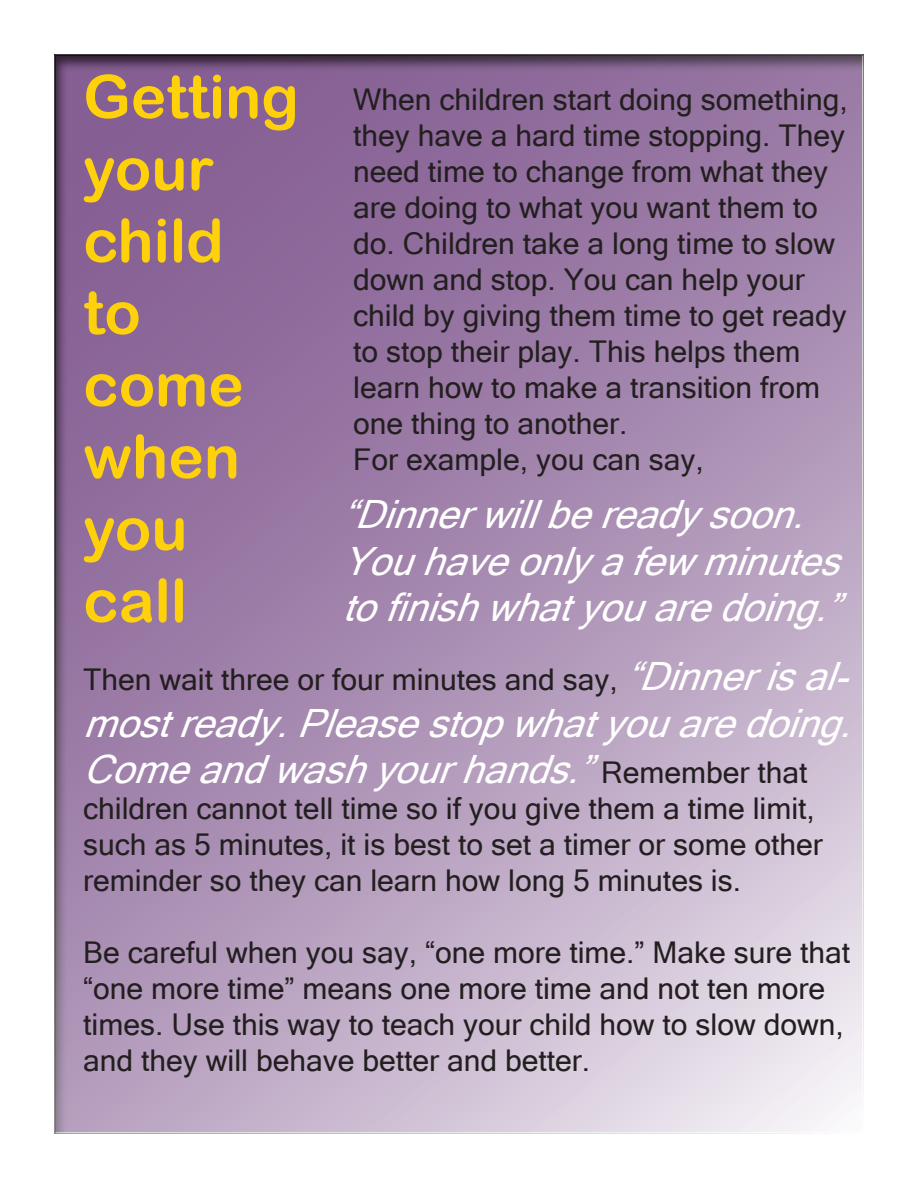
<style>
.page{position:relative;width:918px;height:1188px;background:#fff}
.page>*{position:absolute;margin:0;border:0;box-sizing:border-box;transform-origin:0 0}
.t1{font:60px/72px "Arial Rounded MT Bold";color:#fed10a}
.t2{font:italic 39px/46.8px "Microsoft Sans Serif";color:#fff}
.t3{font:30px/36px "Microsoft Sans Serif";color:#231f20}
.s1{font-style:italic;font-size:39px;color:#fff}
.s2{font-style:normal;font-size:30px;color:#231f20}
</style>
<div class="page">
<div style="left:52px;top:52px;width:814px;height:1084px;background:#231f20;opacity:.75"></div>
<p class="t1" style="left:83px;top:60px;width:217px">Getting your child</p>
<p class="t1" style="left:83px;top:276px;width:162px">to come when you</p>
<p class="t1" style="left:83px;top:564px;width:105px">call</p>
<p class="t3" style="left:353px;top:80px;width:496px">When children start doing something, they have a hard time stopping. They need time to change from what they are doing to what you want them to do. Children take a long time to slow down and stop. You can help your child by giving them time to get ready to stop their play. This helps them learn how to make a transition from one thing to another.</p>
<p class="t3" style="left:353px;top:440px;width:352px">For example, you can say,</p>
<p class="t2" style="left:342px;top:490px;width:516px">“Dinnerwillbereadysoon.<br>Youhaveonlyafewminutes tofinishwhatyouaredoing.”</p>
<p class="t3" style="left:83px;top:661px;width:783px">Then wait three or four minutes and say, <span class="s1">“Dinnerisal-</span></p>
<p class="t2" style="left:83px;top:699px;width:786px">mostready.Pleasestopwhatyouaredoing.<br>Comeandwashyourhands.”<span class="s2">R e m e m b e r t h a t</span></p>
<p class="t3" style="left:83px;top:790px;width:741px">children cannot tell time so if you give them a time limit, such as 5 minutes, it is best to set a timer or some other reminder so they can learn how long 5 minutes is.</p>
<p class="t3" style="left:83px;top:934px;width:769px">Be careful when you say, “one more time.” Make sure that “one more time” means one more time and not ten more times. Use this way to teach your child how to slow down, and they will behave better and better.</p>
</div>
